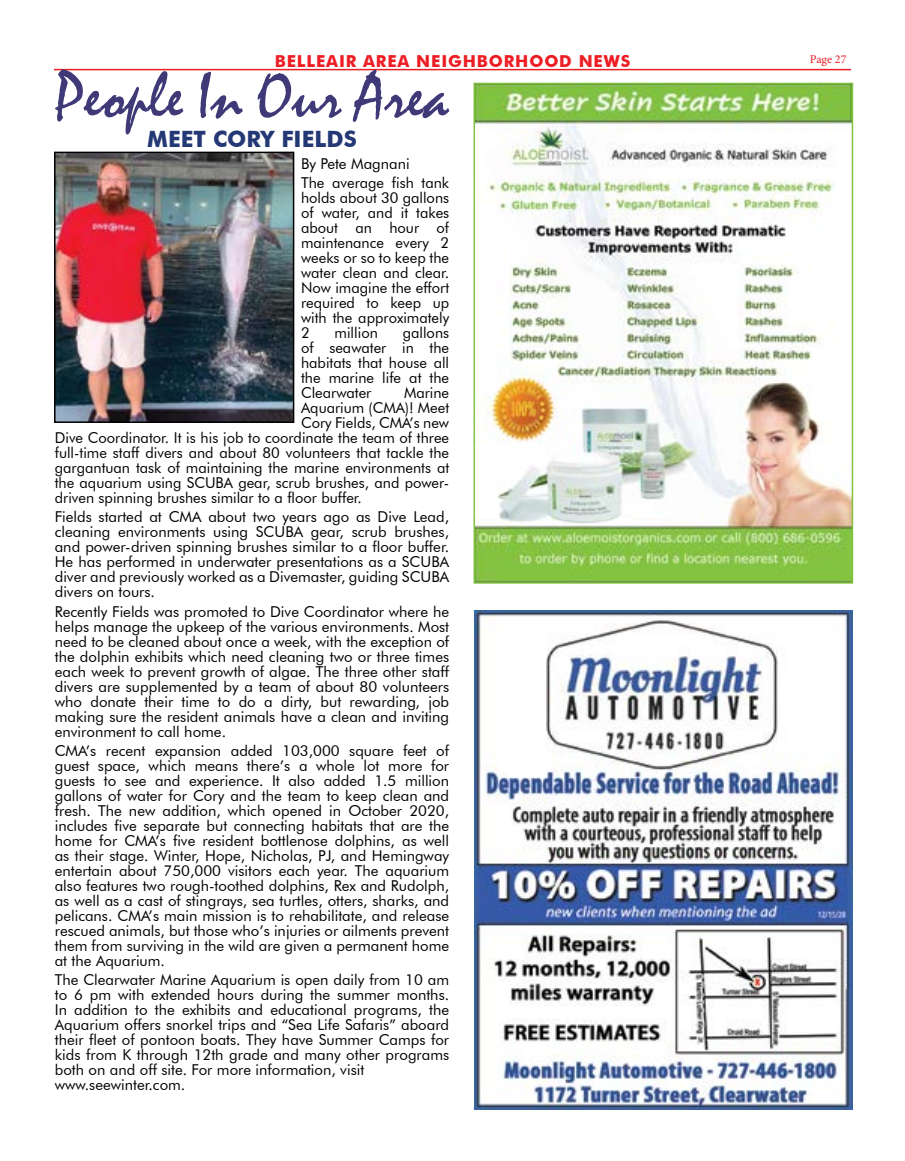
<style>
.page{position:relative;width:905px;height:1161px;background:#fff}
.page>*{position:absolute;margin:0;border:0;box-sizing:border-box;transform-origin:0 0}
.t1{font:67.5px "Mistral";color:#403977}
.t2{font:700 22.5px "Futura BT";color:#253876}
.t3{font:700 16.5px "Futura BT";letter-spacing:.05em;color:#ed1d24}
.t4{font:15px/15px "Futura BT";color:#000;text-align:justify}
.t5{font:12px "Minion Pro";letter-spacing:-.005em;color:#ed1d24}
</style>
<div class="page">
<hr style="left:54px;top:69px;width:796px;height:1px;background:#ed1d24">
<img style="left:474px;top:610px;width:378px;height:500px">
<img style="left:476px;top:86px;width:374px;height:495px">
<div style="left:473px;top:83px;width:380px;height:501px;border:2px solid #82c241"></div>
<img style="left:57px;top:155px;width:234px;height:265px">
<div style="left:54px;top:152px;width:240px;height:271px;border:2px solid #000"></div>
<p class="t3" style="left:275px;top:51px;width:357px">BELLEAIR AREA NEIGHBORHOOD NEWS</p>
<p class="t5" style="left:809px;top:52px;width:38px">Page 27</p>
<h1 class="t1" style="left:55px;top:56px;width:396px">People In Our Area</h1>
<h2 class="t2" style="left:147px;top:125px;width:211px">MEET CORY FIELDS</h2>
<p class="t4" style="left:301px;top:154px;width:150px;line-height:19.4px">By Pete Magnani<br>The average fish tank</p>
<p class="t4" style="left:301px;top:190px;width:150px">holds about 30 gallons of water, and it takes about an hour of maintenance every 2 weeks or so to keep the water clean and clear.<br>Now imagine the effort required to keep up with the approximately 2</p>
<p class="t4" style="left:301px;top:325px;width:150px;text-indent:102px">gallons of seawater in the habitats that house all the marine life at the Clearwater</p>
<p class="t4" style="left:334px;top:325px;width:45px">million</p>
<p class="t4" style="left:404px;top:385px;width:47px">Marine</p>
<p class="t4" style="left:301px;top:400px;width:150px">Aquarium (CMA)! Meet</p>
<p class="t4" style="left:301px;top:415px;width:149px">Cory Fields, CMA’s new</p>
<p class="t4" style="left:55px;top:430px;width:396px">Dive Coordinator. It is his job to coordinate the team of three</p>
<p class="t4" style="left:55px;top:445px;width:396px">full-time staff divers and about 80 volunteers that tackle the</p>
<p class="t4" style="left:55px;top:460px;width:396px">gargantuan task of maintaining the marine environments at</p>
<p class="t4" style="left:55px;top:475px;width:396px">the aquarium using SCUBA gear, scrub brushes, and power-</p>
<p class="t4" style="left:55px;top:490px;width:309px">driven spinning brushes similar to a floor buffer.</p>
<p class="t4" style="left:55px;top:510px;width:396px">Fields started at CMA about two years ago as Dive Lead, cleaning environments using SCUBA gear, scrub brushes, and power-driven spinning brushes similar to a floor buffer.<br>He has performed in underwater presentations as a SCUBA diver and previously worked as a Divemaster, guiding SCUBA divers on tours.</p>
<p class="t4" style="left:55px;top:604px;width:396px">Recently Fields was promoted to Dive Coordinator where he helps manage the upkeep of the various environments. Most need to be cleaned about once a week, with the exception of the dolphin exhibits which need cleaning two or three times each week to prevent growth of algae. The three other staff divers are supplemented by a team of about 80 volunteers who donate their time to do a dirty, but rewarding, job making sure the resident animals have a clean and inviting environment to call home.</p>
<p class="t4" style="left:55px;top:743px;width:396px">CMA’s recent expansion added 103,000 square feet of guest space, which means there’s a whole lot more for guests to see and experience. It also added 1.5 million gallons of water for Cory and the team to keep clean and fresh. The new addition, which opened in October 2020, includes five separate but connecting habitats that are the home for CMA’s five resident bottlenose dolphins, as well as their stage. Winter, Hope, Nicholas, PJ, and Hemingway entertain about 750,000 visitors each year. The aquarium also features two rough-toothed dolphins, Rex and Rudolph, as well as a cast of stingrays, sea turtles, otters, sharks, and pelicans. CMA’s main mission is to rehabilitate, and release rescued animals, but those who’s injuries or ailments prevent them from surviving in the wild are given a permanent home at the Aquarium.</p>
<p class="t4" style="left:55px;top:972px;width:396px;text-align:left">The Clearwater Marine Aquarium is open daily from 10 am to 6 pm with extended hours during the summer months.<br>In addition to the exhibits and educational programs, the Aquarium offers snorkel trips and “Sea Life Safaris” aboard their fleet of pontoon boats. They have Summer Camps for kids from K through 12th grade and many other programs both on and off site. For more information, visit www.seewinter.com.</p>
</div>
